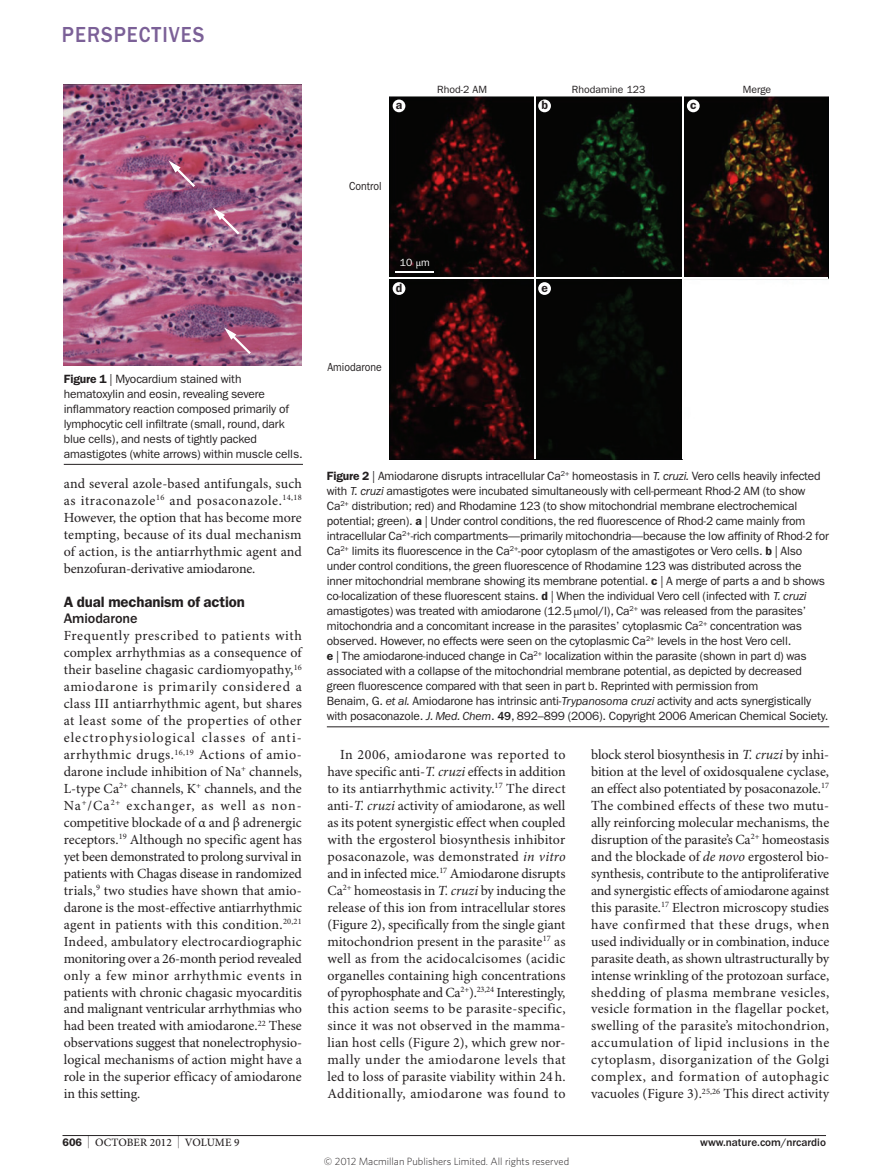
<style>
.page{position:relative;width:893px;height:1174px;background:#fff}
.page>*{position:absolute;margin:0;border:0;box-sizing:border-box;transform-origin:0 0}
.t1{font:500 22.5px "ITC Franklin Gothic Std";letter-spacing:.05em;color:#7b6097;scale:.9 1}
.Head_1{font:600 15px "ITC Franklin Gothic Std";letter-spacing:-.01em;color:#231f20}
.Head_2{font:500 14.25px "ITC Franklin Gothic Std";letter-spacing:-.01em;color:#231f20}
.Body_text{font:13.95px/17px "Minion Pro";letter-spacing:.01em;color:#231f20;text-align:justify}
.Body_first{font:13.95px/17px "Minion Pro";color:#231f20;text-align:justify}
.Figure_caption{font:12px/15px "ITC Franklin Gothic Std";letter-spacing:-.015em;color:#231f20}
.t2{font:600 12px "ITC Franklin Gothic Std";color:#231f20}
.t3{font:11.7px "ITC Franklin Gothic Std";color:#231f20;scale:.9 1}
.t4{font:500 11.25px "Minion Pro";letter-spacing:.01em;color:#231f20}
.t5{font:500 11.25px "ITC Franklin Gothic Std";color:#231f20}
.t6{font:300 10.5px "Whitney";color:#231f20}
.t7{font:10.5px "ITC Franklin Gothic Std";color:#231f20}
.t8{font:10.5px "ITC Franklin Gothic Std";color:#fff}
.s1{font-family:"Minion Pro"}
.s2{font-weight:600}
.s3{font-style:italic}
.s4{font-weight:500}
.s5{font-family:"ITC Franklin Gothic Std";font-weight:600;font-size:10.95px}
.s6{font-size:12.9px}
</style>
<div class="page">
<hr style="left:63px;top:1135px;width:763px;height:1px;background:#231f20">
<img style="left:64px;top:84px;width:238px;height:281px">
<svg style="left:221px;top:324px;width:32px;height:32px"></svg>
<svg style="left:210px;top:205px;width:32px;height:32px"></svg>
<svg style="left:165px;top:157px;width:32px;height:32px"></svg>
<hr style="left:64px;top:464px;width:239px;height:1px;background:#231f20">
<img style="left:390px;top:97px;width:438px;height:362px">
<hr style="left:390px;top:277px;width:438px;height:2px;background:#fff">
<hr style="left:534px;top:92px;width:2px;height:366px;background:#fff">
<hr style="left:683px;top:92px;width:1px;height:366px;background:#fff">
<hr style="left:396px;top:271px;width:38px;height:1px;background:#fff">
<div style="left:393px;top:99px;width:12px;height:13px;background:#fff;border-radius:50%"></div>
<div style="left:687px;top:99px;width:13px;height:13px;background:#fff;border-radius:50%"></div>
<div style="left:393px;top:282px;width:12px;height:13px;background:#fff;border-radius:50%"></div>
<div style="left:538px;top:282px;width:13px;height:13px;background:#fff;border-radius:50%"></div>
<div style="left:538px;top:99px;width:13px;height:13px;background:#fff;border-radius:50%"></div>
<hr style="left:327px;top:726px;width:502px;height:1px;background:#231f20">
<p class="t1" style="left:62px;top:22px;width:160px">PERSPECTIVES</p>
<p class="t7" style="left:437px;top:83px;width:51px">Rhod-2 AM</p>
<p class="t7" style="left:572px;top:83px;width:75px">Rhodamine 123</p>
<p class="t7" style="left:743px;top:83px;width:30px">Merge</p>
<p class="t2" style="left:541px;top:98px;width:8px">b</p>
<p class="t2" style="left:396px;top:98px;width:8px">a</p>
<p class="t2" style="left:690px;top:98px;width:8px">c</p>
<p class="t3" style="left:349px;top:179px;width:38px">Control</p>
<p class="t8" style="left:400px;top:256px;width:31px">10 <span class="s1">μ</span>m</p>
<p class="t2" style="left:396px;top:281px;width:8px">d</p>
<p class="t2" style="left:541px;top:281px;width:8px">e</p>
<p class="Figure_caption" style="left:64px;top:371px;width:240px"><span class="s2">Figure 1</span> | Myocardium stained with hematoxylin and eosin, revealing severe inflammatory reaction composed primarily of lymphocytic cell infiltrate (small, round, dark blue cells), and nests of tightly packed amastigotes (white arrows) within muscle cells.</p>
<p class="Body_text" style="left:64px;top:475px;width:240px">and several azole-based antifungals, such as itraconazole<sup>16</sup> and posaconazole.<sup>14,18<br></sup>However, the option that has become more tempting, because of its dual mechanism of action, is the antiarrhythmic agent and benzofuran-derivative amiodarone.</p>
<p class="Head_1" style="left:64px;top:592px;width:183px">A dual mechanism of action</p>
<p class="Head_2" style="left:64px;top:611px;width:75px">Amiodarone</p>
<p class="Body_first" style="left:64px;top:628px;width:240px">Frequently prescribed to patients with complex arrhythmias as a consequence of their baseline chagasic cardiomyopathy,<sup>16 </sup>amiodarone is primarily considered a class III antiarrhythmic agent, but shares at least some of the properties of other electrophysiological classes of anti&shy;arrhythmic drugs.<sup>16,19</sup> Actions of amio&shy;darone include inhibition of Na<sup>+</sup> channels, L‑type Ca<sup>2+</sup> channels, K<sup>+</sup> channels, and the Na<sup>+</sup>/Ca<sup>2+</sup> exchanger, as well as non&shy;competitive blockade of α and β adrenergic receptors.<sup>19</sup> Although no specific agent has yet been demonstrated to prolong survival in patients with Chagas disease in randomized trials,<sup>9</sup> two studies have shown that amio&shy;darone is the most-effective antiarrhythmic agent in patients with this condition.<sup>20,21<br></sup>Indeed, ambulatory electrocardiographic monitoring over a 26-month period revealed only a few minor arrhythmic events in patients with chronic chagasic myocarditis and malignant ventricular arrhythmias who had been treated with amiodarone.<sup>22</sup> These observations suggest that nonelectrophysio&shy;logical mechanisms of action might have a role in the superior efficacy of amiodarone in this setting.</p>
<p class="t3" style="left:327px;top:360px;width:62px">Amiodarone</p>
<p class="Figure_caption" style="left:327px;top:469px;width:503px"><span class="s2">Figure 2</span> | Amiodarone disrupts intracellular Ca<sup>2+</sup> homeostasis in <span class="s3">T. cruzi.</span> Vero cells heavily infected with <span class="s3">T. cruzi</span> amastigotes were incubated simultaneously with cell-permeant Rhod‑2 AM (to show Ca<sup>2+</sup> distribution; red) and Rhodamine 123 (to show mitochondrial membrane electrochemical potential; green). <span class="s2">a</span> | Under control conditions, the red fluorescence of Rhod‑2 came mainly from intracellular Ca<sup>2+</sup>-rich compartments—primarily mitochondria—because the low affinity of Rhod‑2 for Ca<sup>2+</sup> limits its fluorescence in the Ca<sup>2+</sup>-poor cytoplasm of the amastigotes or Vero cells. <span class="s2">b</span> | Also under control conditions, the green fluorescence of Rhodamine 123 was distributed across the inner mitochondrial membrane showing its membrane potential. <span class="s2">c</span> | A merge of parts a and b shows co-localization of these fluorescent stains. <span class="s2">d</span> | When the individual Vero cell (infected with <span class="s3">T. cruzi </span>amastigotes) was treated with amiodarone (12.5<span class="s1">μ</span>mol/l), Ca<sup>2+</sup> was released from the parasites’ mitochondria and a concomitant increase in the parasites’ cytoplasmic Ca<sup>2+</sup> concentration was observed. However, no effects were seen on the cytoplasmic Ca<sup>2+</sup> levels in the host Vero cell.<br><span class="s2">e</span> | The amiodarone-induced change in Ca<sup>2+</sup> localization within the parasite (shown in part d) was associated with a collapse of the mitochondrial membrane potential, as depicted by decreased green fluorescence compared with that seen in part b. Reprinted with permission from<br>Benaim, G. <span class="s3">et al.</span> Amiodarone has intrinsic anti-<span class="s3">Trypanosoma cruzi</span> activity and acts synergistically with posaconazole. <span class="s3">J. Med. Chem</span>. <span class="s4">49</span>, 892–899 (2006). Copyright 2006 American Chemical Society.</p>
<p class="Body_text" style="left:327px;top:746px;width:240px;text-indent:13px">In 2006, amiodarone was reported to have specific anti‑<span class="s3">T. cruzi</span> effects in addition to its antiarrhythmic activity.<sup>17</sup> The direct anti‑<span class="s3">T. cruzi</span> activity of amiodarone, as well as its potent synergistic effect when coupled with the ergosterol biosynthesis inhibitor posaconazole, was demonstrated <span class="s3">in vitro </span>and in infected mice.<sup>17</sup> Amiodarone disrupts Ca<sup>2+</sup> homeostasis in <span class="s3">T. cruzi</span> by inducing the release of this ion from intracellular stores (Figure 2), specifically from the single giant mitochondrion present in the parasite<sup>17</sup> as well as from the acidocalcisomes (acidic organelles containing high concentrations of pyrophosphate and Ca<sup>2+</sup>).<sup>23,24</sup> Interestingly, this action seems to be parasite--specific, since it was not observed in the mamma&shy;lian host cells (Figure 2), which grew nor&shy;mally under the amiodarone levels that led to loss of parasite viability within 24 h.<br>Additionally, amiodarone was found to</p>
<p class="Body_text" style="left:591px;top:746px;width:240px">block sterol biosynthesis in <span class="s3">T. cruzi</span> by inhi&shy;bition at the level of oxidosqualene cyclase, an effect also potentiated by posaconazole.<sup>17<br></sup>The combined effects of these two mutu&shy;ally reinforcing molecular mechanisms, the disruption of the parasite’s Ca<sup>2+</sup> homeostasis and the blockade of <span class="s3">de novo</span> ergosterol bio&shy;synthesis, contribute to the antiproliferative and synergistic effects of amiodarone against this parasite.<sup>17</sup> Electron microscopy studies have confirmed that these drugs, when used individually or in combination, induce parasite death, as shown ultrastructurally by intense wrinkling of the protozoan surface, shedding of plasma membrane vesicles, vesicle formation in the flagellar pocket, swelling of the parasite’s mitochondrion, accumulation of lipid inclusions in the cytoplasm, disorganization of the Golgi complex, and formation of autophagic vacuoles (Figure 3).<sup>25,26</sup> This direct activity</p>
<p class="t4" style="left:63px;top:1136px;width:179px"><span class="s5">606</span> <span class="s6">|</span> OCTOBER 2012 <span class="s6">|</span> VOLUME 9</p>
<p class="t5" style="left:700px;top:1136px;width:127px">www.nature.com/nrcardio</p>
<p class="t6" style="left:324px;top:1154px;width:247px">© 2012 Macmillan Publishers Limited. All rights reserved</p>
</div>
